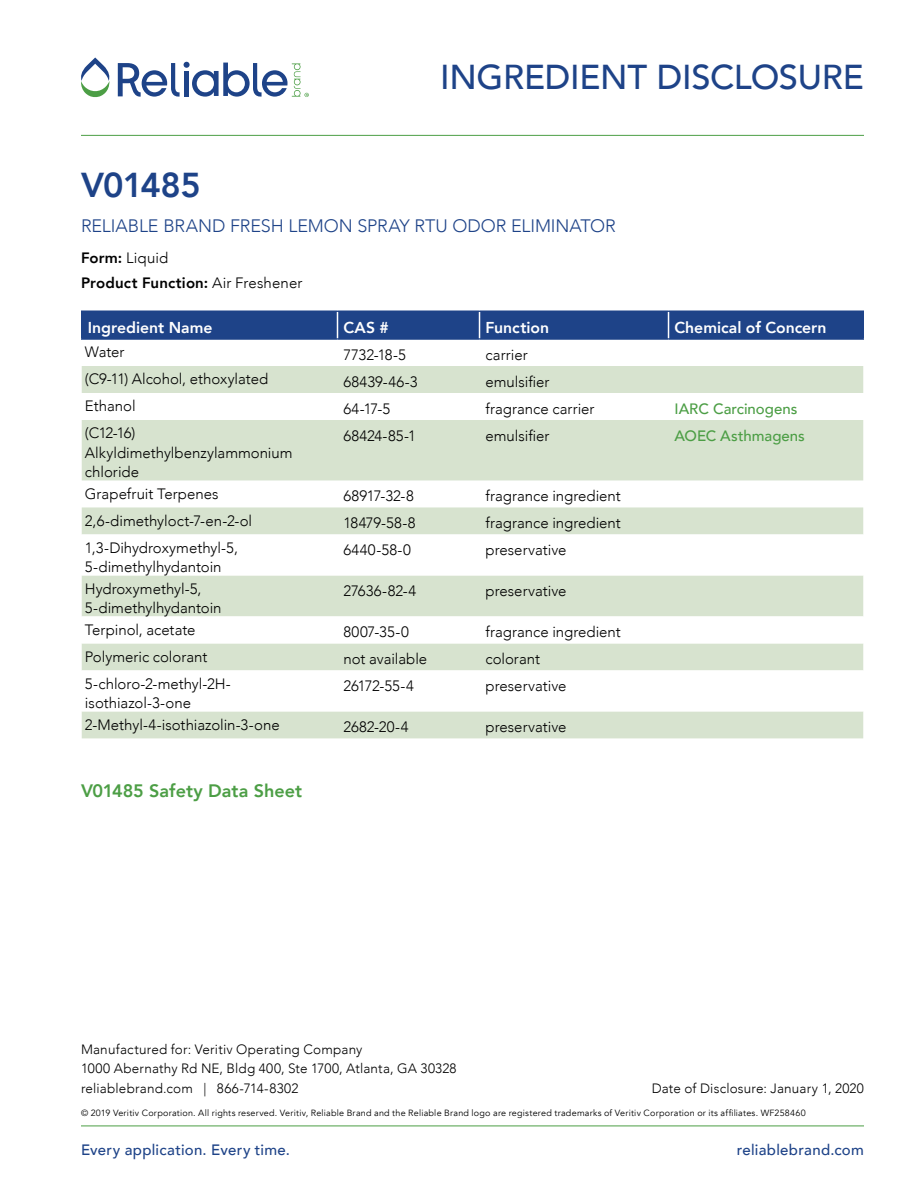
<style>
.page{position:relative;width:918px;height:1188px;background:#fff}
.page>*{position:absolute;margin:0;border:0;box-sizing:border-box;transform-origin:0 0}
.t1{font:500 34.5px "Avenir";letter-spacing:-.01em;color:#1e4388}
.t2{font:800 34.5px "Avenir";letter-spacing:-.025em;color:#1e4388}
.t3{font:300 18px "Avenir";letter-spacing:-.005em;color:#1e4388}
.t4{font:800 18px "Avenir";color:#4c9e45}
.t5{font:800 15.75px "Avenir";color:#fff}
.t6{font:300 15px/19.5px "Avenir";color:#000}
.t7{font:500 15px "Avenir";letter-spacing:.02em;color:#1e4388}
.t8{font:800 15px/24.8px "Avenir";letter-spacing:.01em;color:#000}
.t9{font:500 15px "Avenir";color:#4c9e45}
.t10{font:300 13.5px/19.5px "Avenir";letter-spacing:.015em;color:#000}
.t11{font:9px "Avenir";letter-spacing:.025em;color:#000}
.s1{font-weight:300}
</style>
<div class="page">
<hr style="left:81px;top:1126px;width:783px;height:1px;background:#4c9e45">
<hr style="left:81px;top:135px;width:783px;height:1px;background:#4c9e45">
<svg style="left:81px;top:58px;width:29px;height:39px"></svg>
<svg style="left:118px;top:62px;width:191px;height:35px"></svg>
<svg style="left:82px;top:366px;width:781px;height:372px;fill:#d7e3cf"></svg>
<svg style="left:82px;top:534px;width:781px;height:177px"></svg>
<hr style="left:81px;top:310px;width:257px;height:2px;background:#1e4388">
<hr style="left:338px;top:310px;width:142px;height:2px;background:#1e4388">
<hr style="left:480px;top:310px;width:189px;height:2px;background:#1e4388">
<hr style="left:669px;top:310px;width:195px;height:2px;background:#1e4388">
<hr style="left:862px;top:312px;width:2px;height:26px;background:#1e4388">
<hr style="left:81px;top:338px;width:257px;height:2px;background:#1e4388">
<hr style="left:338px;top:338px;width:142px;height:2px;background:#1e4388">
<hr style="left:480px;top:338px;width:189px;height:2px;background:#1e4388">
<hr style="left:669px;top:338px;width:195px;height:2px;background:#1e4388">
<div style="left:81px;top:311px;width:781px;height:28px;background:#1e4388"></div>
<h1 class="t1" style="left:440px;top:47px;width:425px">INGREDIENT DISCLOSURE</h1>
<h1 class="t2" style="left:81px;top:158px;width:121px">V01485</h1>
<p class="t3" style="left:81px;top:215px;width:536px">RELIABLE BRAND FRESH LEMON SPRAY RTU ODOR ELIMINATOR</p>
<p class="t8" style="left:81px;top:246px;width:223px">Form: <span class="s1">Liquid<br></span>Product Function: <span class="s1">Air Freshener</span></p>
<p class="t5" style="left:88px;top:315px;width:126px">Ingredient Name</p>
<p class="t5" style="left:343px;top:315px;width:47px">CAS #</p>
<p class="t5" style="left:486px;top:315px;width:65px">Function</p>
<p class="t5" style="left:675px;top:315px;width:153px">Chemical of Concern</p>
<p class="t6" style="left:85px;top:342px;width:41px">Water</p>
<p class="t6" style="left:344px;top:345px;width:64px">7732-18-5</p>
<p class="t6" style="left:486px;top:345px;width:44px">carrier</p>
<p class="t6" style="left:85px;top:369px;width:185px">(C9-11) Alcohol, ethoxylated</p>
<p class="t6" style="left:344px;top:372px;width:76px">68439-46-3</p>
<p class="t6" style="left:486px;top:372px;width:65px">emulsifier</p>
<p class="t6" style="left:85px;top:396px;width:52px">Ethanol</p>
<p class="t6" style="left:344px;top:399px;width:48px">64-17-5</p>
<p class="t6" style="left:486px;top:399px;width:111px">fragrance carrier</p>
<p class="t9" style="left:675px;top:396px;width:124px">IARC Carcinogens</p>
<p class="t6" style="left:85px;top:423px;width:209px">(C12-16)<br>Alkyldimethylbenzylammonium chloride</p>
<p class="t6" style="left:344px;top:426px;width:74px">68424-85-1</p>
<p class="t6" style="left:486px;top:426px;width:65px">emulsifier</p>
<p class="t9" style="left:675px;top:423px;width:132px">AOEC Asthmagens</p>
<p class="t6" style="left:85px;top:484px;width:135px">Grapefruit Terpenes</p>
<p class="t6" style="left:344px;top:487px;width:72px">68917-32-8</p>
<p class="t6" style="left:486px;top:487px;width:137px">fragrance ingredient</p>
<p class="t6" style="left:85px;top:511px;width:169px">2,6-dimethyloct-7-en-2-ol</p>
<p class="t6" style="left:344px;top:514px;width:74px">18479-58-8</p>
<p class="t6" style="left:486px;top:514px;width:137px">fragrance ingredient</p>
<p class="t6" style="left:85px;top:538px;width:154px">1,3-Dihydroxymethyl-5,<br>5-dimethylhydantoin</p>
<p class="t6" style="left:344px;top:541px;width:69px">6440-58-0</p>
<p class="t6" style="left:486px;top:541px;width:83px">preservative</p>
<p class="t6" style="left:85px;top:579px;width:138px">Hydroxymethyl-5,<br>5-dimethylhydantoin</p>
<p class="t6" style="left:344px;top:582px;width:74px">27636-82-4</p>
<p class="t6" style="left:486px;top:582px;width:83px">preservative</p>
<p class="t6" style="left:85px;top:620px;width:112px">Terpinol, acetate</p>
<p class="t6" style="left:344px;top:623px;width:67px">8007-35-0</p>
<p class="t6" style="left:486px;top:623px;width:137px">fragrance ingredient</p>
<p class="t6" style="left:85px;top:647px;width:124px">Polymeric colorant</p>
<p class="t6" style="left:344px;top:650px;width:85px">not available</p>
<p class="t6" style="left:486px;top:650px;width:56px">colorant</p>
<p class="t6" style="left:85px;top:674px;width:147px">5-chloro-2-methyl-2H&shy;isothiazol-3-one</p>
<p class="t6" style="left:344px;top:677px;width:72px">26172-55-4</p>
<p class="t6" style="left:486px;top:677px;width:83px">preservative</p>
<p class="t6" style="left:85px;top:715px;width:196px">2-Methyl-4-isothiazolin-3-one</p>
<p class="t6" style="left:344px;top:718px;width:67px">2682-20-4</p>
<p class="t6" style="left:486px;top:718px;width:83px">preservative</p>
<p class="t4" style="left:81px;top:777px;width:223px">V01485 Safety Data Sheet</p>
<p class="t10" style="left:81px;top:1039px;width:377px">Manufactured for: Veritiv Operating Company<br>1000 Abernathy Rd NE, Bldg 400, Ste 1700, Atlanta, GA 30328 reliablebrand.com | 866-714-8302</p>
<p class="t10" style="left:652px;top:1078px;width:214px">Date of Disclosure: January 1, 2020</p>
<p class="t11" style="left:81px;top:1107px;width:726px">© 2019 Veritiv Corporation. All rights reserved. Veritiv, Reliable Brand and the Reliable Brand logo are registered trademarks of Veritiv Corporation or its affiliates. WF258460</p>
<p class="t7" style="left:81px;top:1137px;width:211px">Every application. Every time.</p>
<p class="t7" style="left:737px;top:1137px;width:129px">reliablebrand.com</p>
</div>
